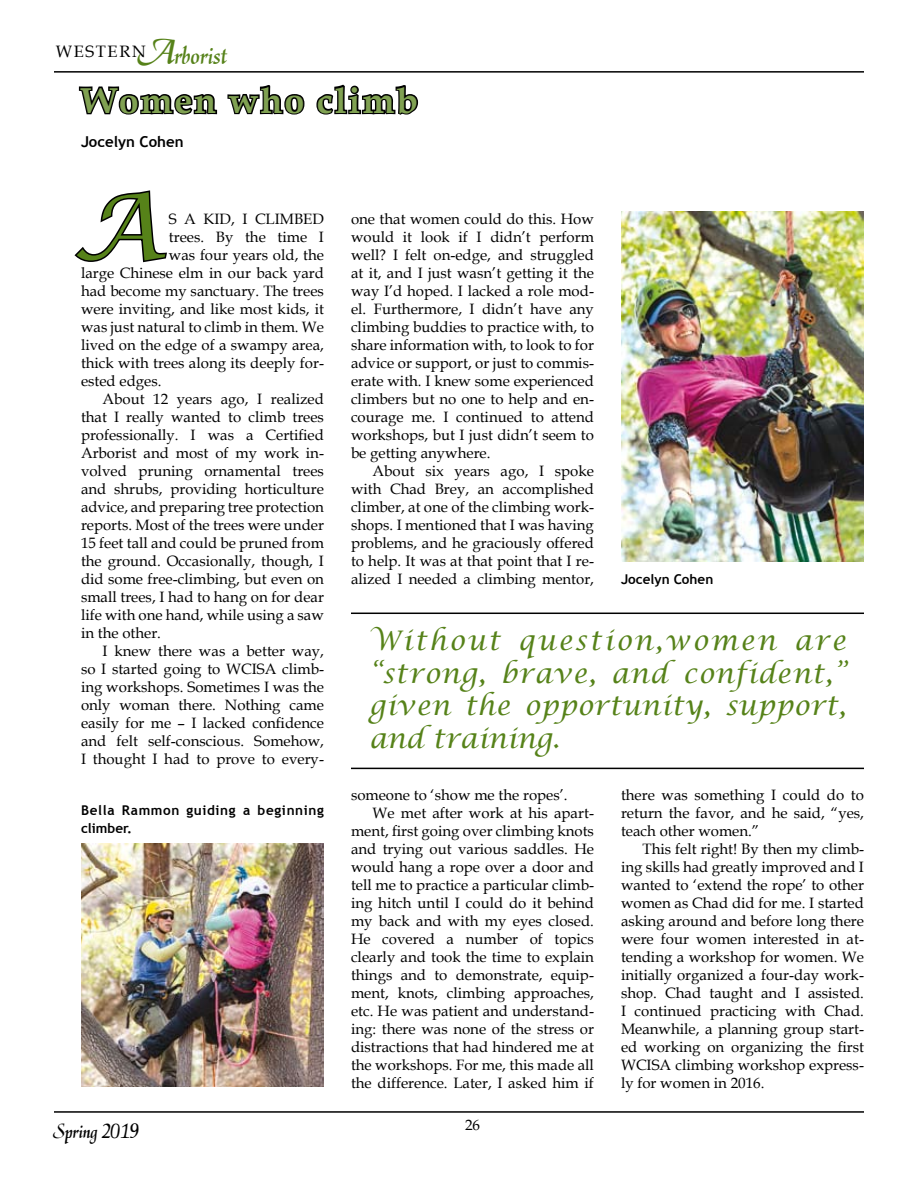
<style>
.page{position:relative;width:918px;height:1188px;background:#fff}
.page>*{position:absolute;margin:0;border:0;box-sizing:border-box;transform-origin:0 0}
.t1{font:italic 90px "Lucida Calligraphy";color:#568219}
.t2{font:700 36px "Book Antiqua";letter-spacing:.05em;color:#80a152}
.t3{font:italic 27px/32.4px "Lucida Calligraphy";letter-spacing:.02em;color:#568219;text-align:justify}
.t4{font:27px "Daniela";color:#568219}
.t5{font:21px "Daniela";color:#000}
.t6{font:16.5px "Book Antiqua";letter-spacing:.1em;color:#000}
.t7{font:15px/18px "Book Antiqua";color:#000;text-align:justify}
.t8{font:700 15px "Trebuchet MS";color:#000}
.t9{font:700 13.5px/18px "Trebuchet MS";letter-spacing:.05em;color:#000}
.t10{font:700 13.5px "Trebuchet MS";color:#000}
.s1{font-size:36px}
</style>
<div class="page">
<hr style="left:54px;top:71px;width:810px;height:2px;background:#000">
<hr style="left:54px;top:1111px;width:810px;height:2px;background:#000">
<svg style="left:227px;top:85px;width:78px;height:30px"></svg>
<svg style="left:316px;top:84px;width:103px;height:31px"></svg>
<svg style="left:74px;top:86px;width:144px;height:177px"></svg>
<hr style="left:351px;top:613px;width:513px;height:1px;background:#000">
<hr style="left:351px;top:768px;width:513px;height:1px;background:#000">
<img style="left:621px;top:212px;width:243px;height:350px">
<img style="left:81px;top:844px;width:243px;height:243px">
<h3 class="t4" style="left:137px;top:39px;width:91px"><span class="s1">A</span>rborist</h3>
<p class="t6" style="left:56px;top:40px;width:92px">WESTERN</p>
<h2 class="t2" style="left:81px;top:76px;width:339px">Women who climb</h2>
<p class="t8" style="left:81px;top:132px;width:104px">Jocelyn Cohen</p>
<h1 class="t1" style="left:73px;top:173px;width:89px">A</h1>
<p class="t7" style="left:169px;top:209px;width:117px">s a kid, I climbe</p>
<p class="t7" style="left:312px;top:209px;width:13px">d</p>
<p class="t7" style="left:169px;top:227px;width:157px">trees. By the time I</p>
<p class="t7" style="left:169px;top:245px;width:157px">was four years old, the</p>
<p class="t7" style="left:81px;top:263px;width:245px">large Chinese elm in our back yard</p>
<p class="t7" style="left:81px;top:281px;width:244px">had become my sanctuary. The trees</p>
<p class="t7" style="left:81px;top:299px;width:245px">were inviting, and like most kids, it</p>
<p class="t7" style="left:81px;top:317px;width:244px">was just natural to climb in them. We</p>
<p class="t7" style="left:81px;top:335px;width:245px">lived on the edge of a swampy area,</p>
<p class="t7" style="left:81px;top:353px;width:244px">thick with trees along its deeply for-</p>
<p class="t7" style="left:81px;top:371px;width:82px">ested edges.</p>
<p class="t7" style="left:103px;top:389px;width:223px">About 12 years ago, I realized</p>
<p class="t7" style="left:81px;top:407px;width:245px">that I really wanted to climb trees</p>
<p class="t7" style="left:81px;top:425px;width:244px">professionally. I was a Certified</p>
<p class="t7" style="left:81px;top:443px;width:244px">Arborist and most of my work in-</p>
<p class="t7" style="left:81px;top:461px;width:245px">volved pruning ornamental trees</p>
<p class="t7" style="left:81px;top:479px;width:244px">and shrubs, providing horticulture</p>
<p class="t7" style="left:81px;top:497px;width:245px">advice, and preparing tree protection</p>
<p class="t7" style="left:81px;top:515px;width:244px">reports. Most of the trees were under</p>
<p class="t7" style="left:81px;top:533px;width:244px">15 feet tall and could be pruned from</p>
<p class="t7" style="left:81px;top:551px;width:244px">the ground. Occasionally, though, I</p>
<p class="t7" style="left:81px;top:569px;width:244px">did some free-climbing, but even on</p>
<p class="t7" style="left:81px;top:587px;width:245px">small trees, I had to hang on for dear</p>
<p class="t7" style="left:81px;top:605px;width:244px">life with one hand, while using a saw</p>
<p class="t7" style="left:81px;top:623px;width:82px">in the other.</p>
<p class="t7" style="left:103px;top:641px;width:223px">I knew there was a better way,</p>
<p class="t7" style="left:81px;top:659px;width:244px">so I started going to WCISA climb-</p>
<p class="t7" style="left:81px;top:677px;width:244px">ing workshops. Sometimes I was the</p>
<p class="t7" style="left:81px;top:695px;width:244px">only woman there. Nothing came</p>
<p class="t7" style="left:81px;top:713px;width:244px">easily for me – I lacked confidence</p>
<p class="t7" style="left:81px;top:731px;width:244px">and felt self-conscious. Somehow,</p>
<p class="t7" style="left:81px;top:749px;width:244px">I thought I had to prove to every-</p>
<p class="t9" style="left:81px;top:802px;width:245px">Bella Rammon guiding a beginning climber.</p>
<h3 class="t5" style="left:53px;top:1119px;width:88px">Spring 2019</h3>
<p class="t7" style="left:351px;top:209px;width:245px">one that women could do this. How would it look if I didn’t perform well? I felt on-edge, and struggled at it, and I just wasn’t getting it the way I’d hoped. I lacked a role mod&shy;el. Furthermore, I didn’t have any climbing buddies to practice with, to share information with, to look to for advice or support, or just to commis&shy;erate with. I knew some experienced climbers but no one to help and en&shy;courage me. I continued to attend workshops, but I just didn’t seem to be getting anywhere.</p>
<p class="t7" style="left:351px;top:461px;width:245px;text-indent:22px">About six years ago, I spoke with Chad Brey, an accomplished climber, at one of the climbing work&shy;shops. I mentioned that I was having problems, and he graciously offered to help. It was at that point that I re&shy;alized I needed a climbing mentor,</p>
<p class="t10" style="left:621px;top:571px;width:94px">Jocelyn Cohen</p>
<h3 class="t3" style="left:369px;top:626px;width:479px">Without question,women are “strong, brave, and confident,” given the opportunity, support, and training.</h3>
<p class="t7" style="left:351px;top:785px;width:218px">someone to ‘show me the ropes’.</p>
<p class="t7" style="left:373px;top:803px;width:223px">We met after work at his apart-</p>
<p class="t7" style="left:351px;top:821px;width:245px">ment, first going over climbing knots</p>
<p class="t7" style="left:351px;top:839px;width:245px">and trying out various saddles. He</p>
<p class="t7" style="left:351px;top:857px;width:244px">would hang a rope over a door and</p>
<p class="t7" style="left:351px;top:875px;width:244px">tell me to practice a particular climb-</p>
<p class="t7" style="left:351px;top:893px;width:245px">ing hitch until I could do it behind</p>
<p class="t7" style="left:351px;top:911px;width:245px">my back and with my eyes closed.</p>
<p class="t7" style="left:351px;top:929px;width:245px">He covered a number of topics</p>
<p class="t7" style="left:351px;top:947px;width:244px">clearly and took the time to explain</p>
<p class="t7" style="left:351px;top:965px;width:244px">things and to demonstrate, equip-</p>
<p class="t7" style="left:351px;top:983px;width:244px">ment, knots, climbing approaches,</p>
<p class="t7" style="left:351px;top:1001px;width:244px">etc. He was patient and understand-</p>
<p class="t7" style="left:351px;top:1019px;width:244px">ing: there was none of the stress or</p>
<p class="t7" style="left:351px;top:1037px;width:245px">distractions that had hindered me at</p>
<p class="t7" style="left:351px;top:1055px;width:244px">the workshops. For me, this made all</p>
<p class="t7" style="left:351px;top:1073px;width:244px">the difference. Later, I asked him if</p>
<p class="t7" style="left:465px;top:1115px;width:16px">26</p>
<p class="t7" style="left:621px;top:785px;width:245px">there was something I could do to return the favor, and he said, “yes, teach other women.”</p>
<p class="t7" style="left:621px;top:839px;width:245px;text-indent:22px">This felt right! By then my climb&shy;ing skills had greatly improved and I wanted to ‘extend the rope’ to other women as Chad did for me. I started asking around and before long there were four women interested in at&shy;tending a workshop for women. We initially organized a four-day work&shy;shop. Chad taught and I assisted.<br>I continued practicing with Chad.<br>Meanwhile, a planning group start&shy;ed working on organizing the first WCISA climbing workshop express&shy;ly for women in 2016.</p>
</div>
